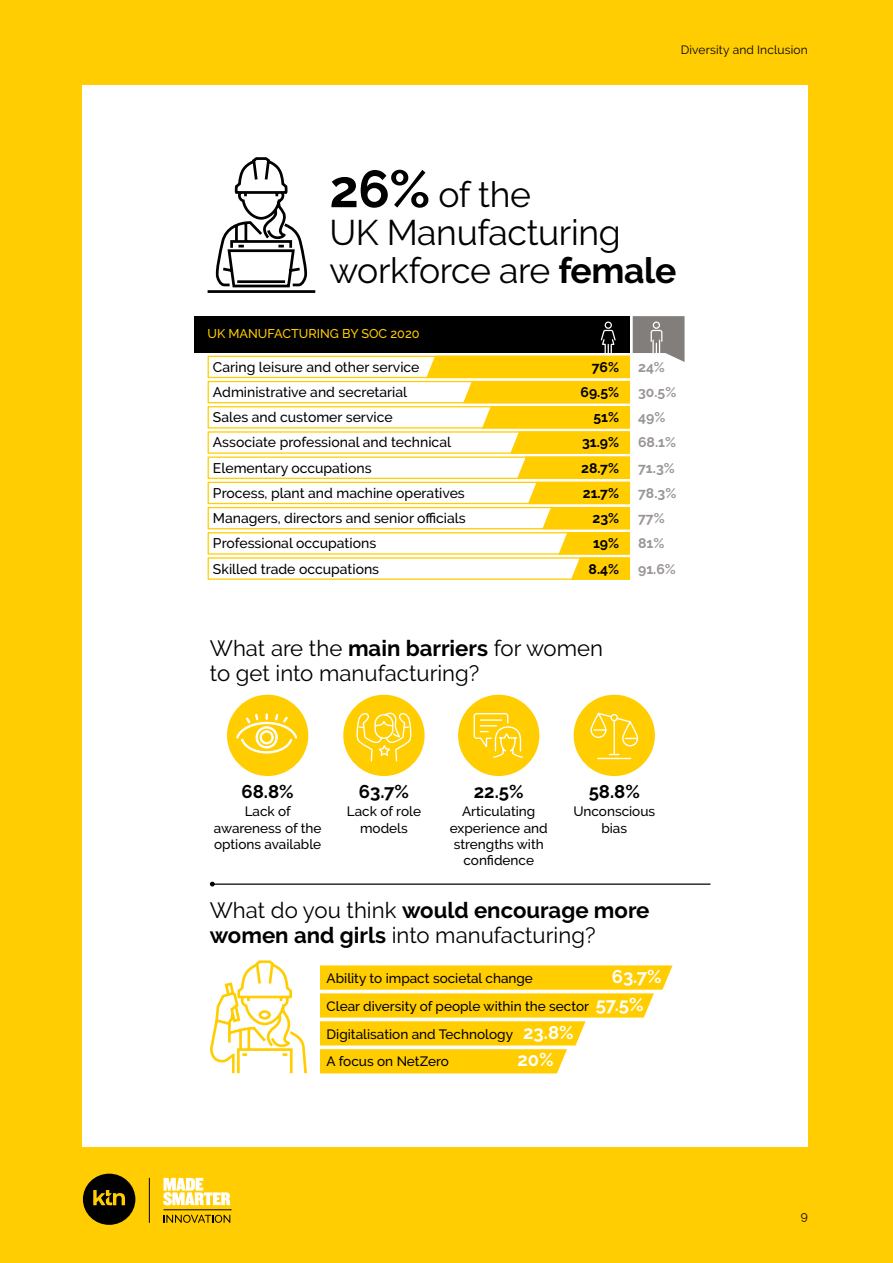
<style>
.page{position:relative;width:893px;height:1263px;background:#ffcd02}
.page>*{position:absolute;margin:0;border:0;box-sizing:border-box;transform-origin:0 0}
.t1{font:35.55px/38.1px "Raleway";letter-spacing:-.01em;color:#000}
.t2{font:22.2px/24.6px "Raleway";color:#000}
.t3{font:700 18.45px "Raleway";color:#000}
.t4{font:700 18.45px "Raleway";color:#fff}
.t5{font:500 13.95px "Raleway";color:#000}
.t6{font:700 13.95px "Raleway";color:#9a9695}
.t7{font:700 13.95px "Raleway";color:#000}
.t8{font:500 13.5px/16.2px "Raleway";color:#000;text-align:center}
.t9{font:500 12.75px "Raleway";color:#ffcd00}
.t10{font:12px "Raleway";letter-spacing:.015em;color:#000}
.s1{font-weight:700;font-size:52.05px}
.s2{font-weight:700}
.s3{font-weight:700;font-size:18.45px;color:#fff}
</style>
<div class="page">
<svg style="left:163px;top:1178px;width:68px;height:45px"></svg>
<svg style="left:83px;top:1174px;width:52px;height:51px"></svg>
<hr style="left:149px;top:1178px;width:1px;height:45px;background:#000">
<div style="left:83px;top:85px;width:725px;height:1061px;background:#fff"></div>
<div style="left:208px;top:356px;width:422px;height:22px;border:1px solid #ffcd00"></div>
<div style="left:208px;top:381px;width:422px;height:22px;border:1px solid #ffcd00"></div>
<div style="left:208px;top:406px;width:422px;height:22px;border:1px solid #ffcd00"></div>
<div style="left:208px;top:456px;width:422px;height:23px;border:1px solid #ffcd00"></div>
<div style="left:208px;top:482px;width:422px;height:22px;border:1px solid #ffcd00"></div>
<div style="left:208px;top:507px;width:422px;height:22px;border:1px solid #ffcd00"></div>
<div style="left:208px;top:532px;width:422px;height:23px;border:1px solid #ffcd00"></div>
<div style="left:208px;top:557px;width:422px;height:23px;border:1px solid #ffcd00"></div>
<div style="left:195px;top:316px;width:435px;height:37px;background:#000"></div>
<svg style="left:207px;top:157px;width:109px;height:136px"></svg>
<svg style="left:426px;top:316px;width:258px;height:264px"></svg>
<svg style="left:320px;top:965px;width:353px;height:108px"></svg>
<div style="left:227px;top:695px;width:81px;height:81px;background:#ffcd00;border-radius:50%"></div>
<div style="left:343px;top:695px;width:82px;height:81px;background:#ffcd00;border-radius:50%"></div>
<div style="left:574px;top:695px;width:81px;height:81px;background:#ffcd00;border-radius:50%"></div>
<div style="left:458px;top:695px;width:81px;height:81px;background:#ffcd00;border-radius:50%"></div>
<svg style="left:236px;top:714px;width:61px;height:39px"></svg>
<hr style="left:613px;top:720px;width:2px;height:35px;background:#fff">
<hr style="left:597px;top:758px;width:34px;height:1px;background:#fff">
<svg style="left:590px;top:712px;width:48px;height:34px"></svg>
<svg style="left:473px;top:713px;width:50px;height:45px"></svg>
<svg style="left:210px;top:960px;width:97px;height:114px"></svg>
<svg style="left:356px;top:712px;width:56px;height:50px"></svg>
<hr style="left:212px;top:883px;width:498px;height:2px;background:#000">
<svg style="left:210px;top:882px;width:5px;height:4px"></svg>
<p class="t10" style="left:681px;top:43px;width:129px">Diversity and Inclusion</p>
<h1 class="t1" style="left:329px;top:176px;width:348px"><span class="s1">26%</span> of the<br>UK Manufacturing workforce are <span class="s2">female</span></h1>
<p class="t9" style="left:208px;top:326px;width:214px">UK MANUFACTURING BY SOC 2020</p>
<p class="t5" style="left:213px;top:359px;width:208px">Caring leisure and other service</p>
<p class="t7" style="left:592px;top:359px;width:29px">76%</p>
<p class="t6" style="left:638px;top:359px;width:28px">24%</p>
<p class="t5" style="left:213px;top:384px;width:196px">Administrative and secretarial</p>
<p class="t7" style="left:581px;top:384px;width:40px">69.5%</p>
<p class="t6" style="left:638px;top:384px;width:40px">30.5%</p>
<p class="t5" style="left:213px;top:409px;width:181px">Sales and customer service</p>
<p class="t7" style="left:593px;top:409px;width:27px">51%</p>
<p class="t6" style="left:638px;top:409px;width:29px">49%</p>
<p class="t5" style="left:213px;top:434px;width:240px">Associate professional and technical</p>
<p class="t7" style="left:582px;top:434px;width:39px">31.9%</p>
<p class="t6" style="left:638px;top:434px;width:39px">68.1%</p>
<p class="t5" style="left:213px;top:460px;width:160px">Elementary occupations</p>
<p class="t7" style="left:581px;top:460px;width:39px">28.7%</p>
<p class="t6" style="left:638px;top:460px;width:38px">71.3%</p>
<p class="t5" style="left:213px;top:485px;width:253px">Process, plant and machine operatives</p>
<p class="t7" style="left:583px;top:485px;width:38px">21.7%</p>
<p class="t6" style="left:638px;top:485px;width:40px">78.3%</p>
<p class="t5" style="left:213px;top:510px;width:254px">Managers, directors and senior officials</p>
<p class="t7" style="left:592px;top:510px;width:28px">23%</p>
<p class="t6" style="left:638px;top:510px;width:28px">77%</p>
<p class="t5" style="left:213px;top:535px;width:165px">Professional occupations</p>
<p class="t7" style="left:593px;top:535px;width:28px">19%</p>
<p class="t6" style="left:638px;top:535px;width:28px">81%</p>
<p class="t5" style="left:213px;top:561px;width:168px">Skilled trade occupations</p>
<p class="t7" style="left:589px;top:561px;width:32px">8.4%</p>
<p class="t6" style="left:638px;top:561px;width:39px">91.6%</p>
<h2 class="t2" style="left:210px;top:636px;width:395px">What are the <span class="s2">main barriers</span> for women to get into manufacturing?</h2>
<h3 class="t3" style="left:242px;top:781px;width:54px">68.8%</h3>
<p class="t8" style="left:214px;top:803px;width:109px">Lack of awareness of the options available</p>
<h3 class="t3" style="left:359px;top:781px;width:51px">63.7%</h3>
<p class="t8" style="left:347px;top:803px;width:76px">Lack of role models</p>
<h3 class="t3" style="left:474px;top:781px;width:51px">22.5%</h3>
<p class="t8" style="left:450px;top:803px;width:100px">Articulating experience and strengths with confidence</p>
<h3 class="t3" style="left:589px;top:781px;width:53px">58.8%</h3>
<p class="t8" style="left:573px;top:803px;width:83px">Unconscious bias</p>
<h2 class="t2" style="left:210px;top:898px;width:441px">What do you think <span class="s2">would encourage more women and girls</span> into manufacturing?</h2>
<p class="t8" style="left:327px;top:970px;width:208px">Ability to impact societal change</p>
<h3 class="t4" style="left:612px;top:966px;width:51px">63.7%</h3>
<p class="t8" style="left:327px;top:992px;width:319px;line-height:27.8px;text-align:left">Clear diversity of people within the sector <span class="s3">57.5%<br></span>Digitalisation and Technology <span class="s3">23.8%<br></span>A focus on NetZero</p>
<h3 class="t4" style="left:517px;top:1049px;width:38px">20%</h3>
<p class="t10" style="left:801px;top:1209px;width:9px">9</p>
</div>
